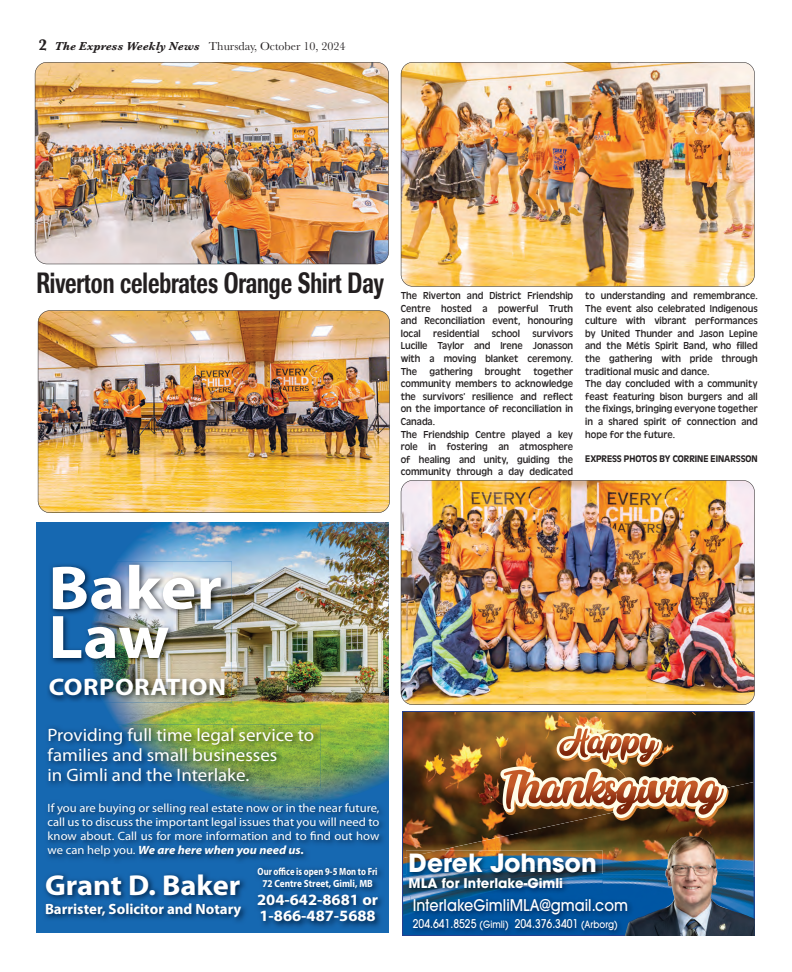
<style>
.page{position:relative;width:792px;height:972px;background:#fff}
.page>*{position:absolute;margin:0;border:0;box-sizing:border-box;transform-origin:0 0}
.t1{font:700 62px/49.2px "Myriad Pro";color:#fff;scale:1.09 1}
.t2{font:500 29px "Imago";color:#231f20;scale:.7 1}
.t3{font:700 28.9px "Myriad Pro";color:#fff;scale:1.05 1}
.t4{font:700 24.9px "ITC Avant Garde Pro";color:#fff}
.t5{font:700 24px "Myriad Pro";letter-spacing:.02em;color:#fff;scale:1.09 1}
.t6{font:18px/20px "Myriad Pro";color:#fff;scale:1.05 1}
.t7{font:500 16px "ITC Avant Garde Pro";color:#fff;scale:.9 1}
.t8{font:700 15.8px/16px "Myriad Pro";color:#fff;scale:1.04 1}
.t9{font:700 14.9px "Myriad Pro";color:#fff}
.t10{font:700 13.3px "ITC Avant Garde Pro";color:#fff}
.t11{font:12px/14px "Myriad Pro";color:#fff;text-align:justify;scale:1.05 1}
.t12{font:12px "Baskerville";color:#231f20}
.t13{font:500 12px "ITC Avant Garde Pro";color:#fff;scale:.87 1}
.t14{font:10.5px/12.6px "Antique Oli";color:#231f20;scale:.95 1}
.t15{font:700 10.5px/12.6px "Myriad Pro";color:#fff;text-align:center;scale:.81 1}
.t16{font:500 10px "Antique Oli";letter-spacing:-.005em;color:#231f20;scale:.95 1}
.s1{font-weight:700;font-size:16px}
.s2{font-weight:700;font-style:italic}
.s3{font-size:10px}
</style>
<div class="page">
<svg style="left:36px;top:522px;width:353px;height:410px;background:#1461a7"></svg>
<img style="left:257px;top:866px;width:125px;height:61px">
<img style="left:44px;top:873px;width:202px;height:48px">
<img style="left:105px;top:522px;width:284px;height:278px">
<img style="left:229px;top:800px;width:110px;height:7px">
<img style="left:47px;top:725px;width:69px;height:63px">
<img style="left:116px;top:725px;width:205px;height:63px">
<img style="left:48px;top:564px;width:42px;height:137px">
<img style="left:90px;top:561px;width:142px;height:142px">
<img style="left:402px;top:711px;width:353px;height:225px">
<img style="left:406px;top:850px;width:197px;height:45px">
<img style="left:410px;top:895px;width:225px;height:41px">
<img style="left:410px;top:895px;width:193px;height:1px">
<img style="left:634px;top:837px;width:54px;height:82px">
<img style="left:500px;top:726px;width:229px;height:95px">
<img style="left:35px;top:62px;width:354px;height:202px">
<img style="left:38px;top:310px;width:352px;height:203px">
<img style="left:401px;top:480px;width:354px;height:225px">
<img style="left:401px;top:62px;width:354px;height:225px">
<p class="t12" style="left:39px;top:42px;width:308px"><span class="s1">2</span> <span class="s2">The Express Weekly News</span> Thursday, October 10, 2024</p>
<h2 class="t2" style="left:36px;top:273px;width:498px">Riverton celebrates Orange Shirt Day</h2>
<p class="t14" style="left:401px;top:290px;width:183px">The Riverton and District Friendship<br>Centre hosted a powerful Truth and Reconciliation event, honouring local residential school survivors<br>Lucille Taylor and Irene Jonasson with a moving blanket ceremony.<br>The gathering brought together community members to acknowledge the survivors’ resilience and reflect on the importance of reconciliation in<br>Canada.<br>The Friendship Centre played a key role in fostering an atmosphere of healing and unity, guiding the community through a day dedicated</p>
<p class="t14" style="left:585px;top:290px;width:183px">to understanding and remembrance.<br>The event also celebrated Indigenous culture with vibrant performances by United Thunder and Jason Lepine and the Métis Spirit Band, who filled the gathering with pride through traditional music and dance.<br>The day concluded with a community feast featuring bison burgers and all the fixings, bringing everyone together in a shared spirit of connection and hope for the future.</p>
<p class="t16" style="left:585px;top:455px;width:183px">EXPRESS PHOTOS BY CORRINE EINARSSON</p>
<h1 class="t1" style="left:48px;top:563px;width:161px">Baker<br>Law</h1>
<h3 class="t5" style="left:49px;top:673px;width:164px">CORPORATION</h3>
<h3 class="t6" style="left:48px;top:726px;width:256px">Providing full time legal service to families and small businesses<br>in Gimli and the Interlake.</h3>
<p class="t11" style="left:48px;top:802px;width:318px">If you are buying or selling real estate now or in the near future, call us to discuss the important legal issues that you will need to know about. Call us for more information and to find out how we can help you. <span class="s2">We are here when you need us.</span></p>
<h3 class="t3" style="left:45px;top:868px;width:188px">Grant D. Baker</h3>
<h3 class="t9" style="left:45px;top:900px;width:198px">Barrister, Solicitor and Notary</h3>
<p class="t15" style="left:258px;top:865px;width:150px">Our office is open 9-5 Mon to Fri<br>72 Centre Street, Gimli, MB</p>
<h3 class="t8" style="left:257px;top:892px;width:118px">204-642-8681 or<br>1-866-487-5688</h3>
<h3 class="t4" style="left:409px;top:849px;width:190px">Derek Johnson</h3>
<p class="t10" style="left:409px;top:876px;width:156px">MLA for Interlake-Gimli</p>
<h3 class="t7" style="left:413px;top:896px;width:241px">InterlakeGimliMLA@gmail.com</h3>
<p class="t13" style="left:413px;top:917px;width:237px">204.641.8525 <span class="s3">(Gimli)</span> 204.376.3401 <span class="s3">(Arborg)</span></p>
</div>
